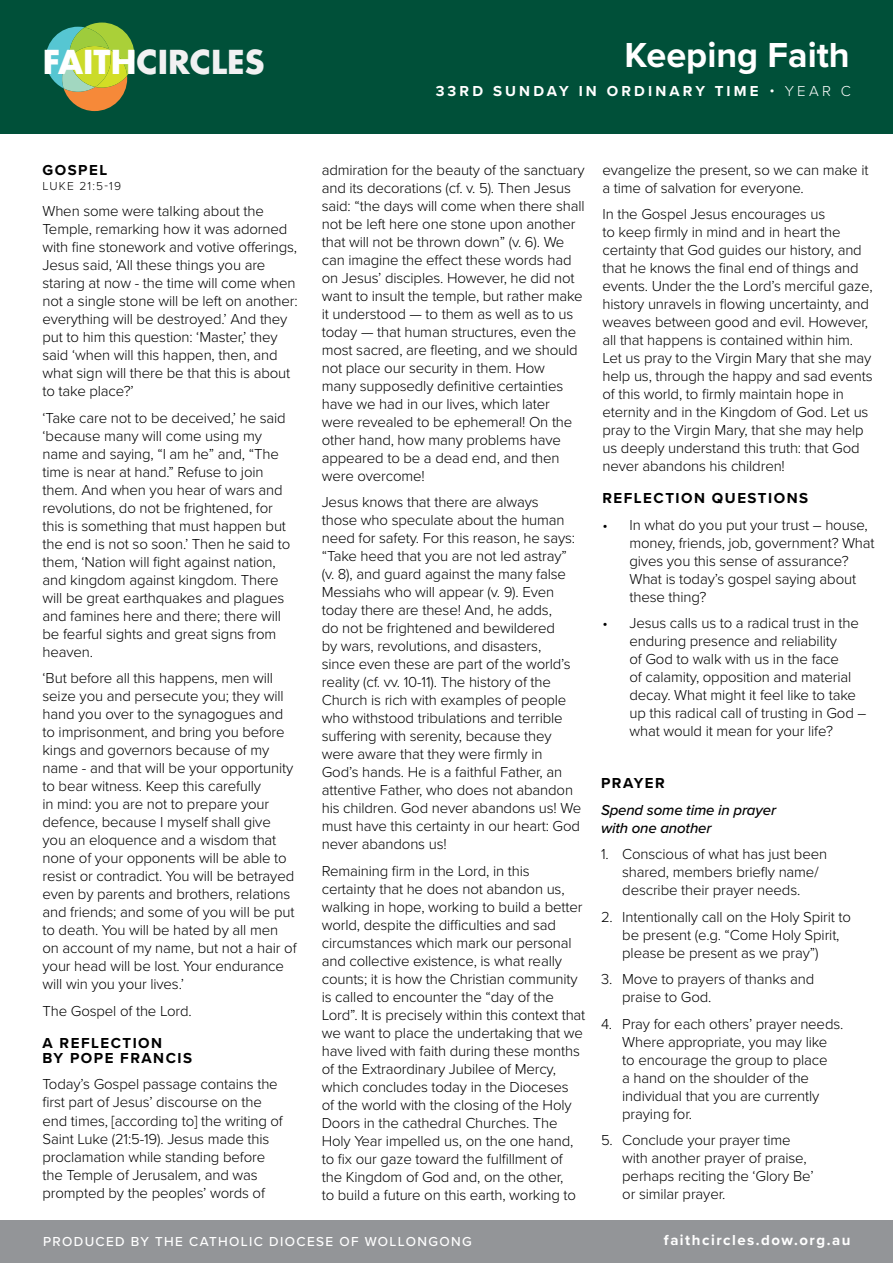
<style>
.page{position:relative;width:893px;height:1263px;background:#fff}
.page>*{position:absolute;margin:0;border:0;box-sizing:border-box;transform-origin:0 0}
.t1{font:700 36px "Proxima Nova";color:#fff}
.t2{font:700 32.1px "Futura Std";color:#f1f1f2}
.t3{font:300 15px/18px "Proxima Nova";letter-spacing:-.01em;color:#000}
.t4{font:700 15px/15px "Proxima Nova";letter-spacing:.1em;color:#000}
.t5{font:italic 500 15px/18px "Proxima Nova";letter-spacing:-.01em;color:#000}
.t6{font:700 15px "Proxima Nova";letter-spacing:.21em;color:#fff}
.t7{font:700 15px "Proxima Nova";letter-spacing:.1em;color:#fff}
.t8{font:300 15px "Proxima Nova";color:#fff}
.t9{font:500 13.5px "Proxima Nova";letter-spacing:.1em;color:#fff}
.t10{font:300 12px "Proxima Nova";letter-spacing:.1em;color:#000}
.s1{color:#fff}
</style>
<div class="page">
<div style="left:0;top:0;width:893px;height:134px;background:#005039"></div>
<div style="left:0;top:1220px;width:893px;height:43px;background:#939598"></div>
<svg style="left:46px;top:23px;width:88px;height:88px"></svg>
<h2 class="t2" style="left:43px;top:41px;width:223px"><span class="s1">FAITH</span>CIRCLES</h2>
<h1 class="t1" style="left:624px;top:28px;width:227px">Keeping Faith</h1>
<p class="t6" style="left:436px;top:80px;width:324px">33RD SUNDAY IN ORDINARY TIME</p>
<p class="t8" style="left:769px;top:80px;width:83px">• YEAR C</p>
<p class="t4" style="left:43px;top:162px;width:66px">GOSPEL</p>
<p class="t10" style="left:43px;top:177px;width:80px">LUKE 21:5-19</p>
<p class="t3" style="left:43px;top:202px;width:257px">When some were talking about the Temple, remarking how it was adorned with fine stonework and votive offerings, Jesus said, ‘All these things you are staring at now - the time will come when not a single stone will be left on another: everything will be destroyed.’ And they put to him this question: ‘Master,’ they said ‘when will this happen, then, and what sign will there be that this is about to take place?’</p>
<p class="t3" style="left:43px;top:408px;width:249px">‘Take care not to be deceived,’ he said ‘because many will come using my name and saying, “I am he” and, “The time is near at hand.” Refuse to join them. And when you hear of wars and revolutions, do not be frightened, for this is something that must happen but the end is not so soon.’ Then he said to them, ‘Nation will fight against nation, and kingdom against kingdom. There will be great earthquakes and plagues and famines here and there; there will be fearful sights and great signs from heaven.</p>
<p class="t3" style="left:43px;top:669px;width:256px">‘But before all this happens, men will seize you and persecute you; they will hand you over to the synagogues and to imprisonment, and bring you before kings and governors because of my name - and that will be your opportunity to bear witness. Keep this carefully<br>in mind: you are not to prepare your defence, because I myself shall give you an eloquence and a wisdom that none of your opponents will be able to resist or contradict. You will be betrayed even by parents and brothers, relations and friends; and some of you will be put to death. You will be hated by all men on account of my name, but not a hair of your head will be lost. Your endurance will win you your lives.’</p>
<p class="t3" style="left:43px;top:1001px;width:151px">The Gospel of the Lord.</p>
<p class="t4" style="left:43px;top:1035px;width:151px">A REFLECTION<br>BY POPE FRANCIS</p>
<p class="t3" style="left:43px;top:1075px;width:242px">Today’s Gospel passage contains the first part of Jesus’ discourse on the end times, [according to] the writing of Saint Luke (21:5-19). Jesus made this proclamation while standing before the Temple of Jerusalem, and was prompted by the peoples’ words of</p>
<p class="t3" style="left:322px;top:160px;width:264px">admiration for the beauty of the sanctuary and its decorations (cf. v. 5). Then Jesus said: “the days will come when there shall not be left here one stone upon another that will not be thrown down” (v. 6). We can imagine the effect these words had on Jesus’ disciples. However, he did not want to insult the temple, but rather make it understood — to them as well as to us today — that human structures, even the most sacred, are fleeting, and we should not place our security in them. How<br>many supposedly definitive certainties have we had in our lives, which later were revealed to be ephemeral! On the other hand, how many problems have appeared to be a dead end, and then were overcome!</p>
<p class="t3" style="left:322px;top:493px;width:261px">Jesus knows that there are always<br>those who speculate about the human need for safety. For this reason, he says: “Take heed that you are not led astray” (v. 8), and guard against the many false Messiahs who will appear (v. 9). Even today there are these! And, he adds,<br>do not be frightened and bewildered<br>by wars, revolutions, and disasters,<br>since even these are part of the world’s reality (cf. vv. 10-11). The history of the Church is rich with examples of people who withstood tribulations and terrible suffering with serenity, because they were aware that they were firmly in God’s hands. He is a faithful Father, an attentive Father, who does not abandon his children. God never abandons us! We must have this certainty in our heart: God never abandons us!</p>
<p class="t3" style="left:322px;top:861px;width:265px">Remaining firm in the Lord, in this certainty that he does not abandon us, walking in hope, working to build a better world, despite the difficulties and sad circumstances which mark our personal and collective existence, is what really counts; it is how the Christian community is called to encounter the “day of the Lord”. It is precisely within this context that we want to place the undertaking that we have lived with faith during these months of the Extraordinary Jubilee of Mercy, which concludes today in the Dioceses<br>of the world with the closing of the Holy Doors in the cathedral Churches. The Holy Year impelled us, on the one hand, to fix our gaze toward the fulfillment of the Kingdom of God and, on the other,<br>to build a future on this earth, working to</p>
<p class="t3" style="left:602px;top:160px;width:268px">evangelize the present, so we can make it a time of salvation for everyone.</p>
<p class="t3" style="left:602px;top:205px;width:272px">In the Gospel Jesus encourages us<br>to keep firmly in mind and in heart the certainty that God guides our history, and that he knows the final end of things and events. Under the the Lord’s merciful gaze, history unravels in flowing uncertainty, and weaves between good and evil. However, all that happens is contained within him.<br>Let us pray to the Virgin Mary that she may help us, through the happy and sad events of this world, to firmly maintain hope in eternity and in the Kingdom of God. Let us pray to the Virgin Mary, that she may help us deeply understand this truth: that God never abandons his children!</p>
<p class="t4" style="left:602px;top:491px;width:207px">REFLECTION QUESTIONS</p>
<p class="t3" style="left:629px;top:515px;width:247px;text-indent:-27px">• In what do you put your trust – house, money, friends, job, government? What gives you this sense of assurance?<br>What is today’s gospel saying about these thing?</p>
<p class="t3" style="left:629px;top:614px;width:238px;text-indent:-27px">• Jesus calls us to a radical trust in the enduring presence and reliability<br>of God to walk with us in the face<br>of calamity, opposition and material decay. What might it feel like to take up this radical call of trusting in God – what would it mean for your life?</p>
<p class="t4" style="left:601px;top:775px;width:65px">PRAYER</p>
<p class="t5" style="left:601px;top:800px;width:177px">Spend some time in prayer with one another</p>
<p class="t3" style="left:622px;top:844px;width:206px;text-indent:-21px">1. Conscious of what has just been shared, members briefly name/ describe their prayer needs.</p>
<p class="t3" style="left:622px;top:907px;width:230px;text-indent:-21px">2. Intentionally call on the Holy Spirit to be present (e.g. “Come Holy Spirit, please be present as we pray”)</p>
<p class="t3" style="left:622px;top:969px;width:194px;text-indent:-21px">3. Move to prayers of thanks and praise to God.</p>
<p class="t3" style="left:622px;top:1014px;width:223px;text-indent:-21px">4. Pray for each others’ prayer needs.<br>Where appropriate, you may like to encourage the group to place<br>a hand on the shoulder of the individual that you are currently praying for.</p>
<p class="t3" style="left:622px;top:1130px;width:193px;text-indent:-21px">5. Conclude your prayer time with another prayer of praise, perhaps reciting the ‘Glory Be’ or similar prayer.</p>
<p class="t9" style="left:43px;top:1232px;width:430px">PRODUCED BY THE CATHOLIC DIOCESE OF WOLLONGONG</p>
<p class="t7" style="left:664px;top:1228px;width:188px">faithcircles.dow.org.au</p>
</div>
